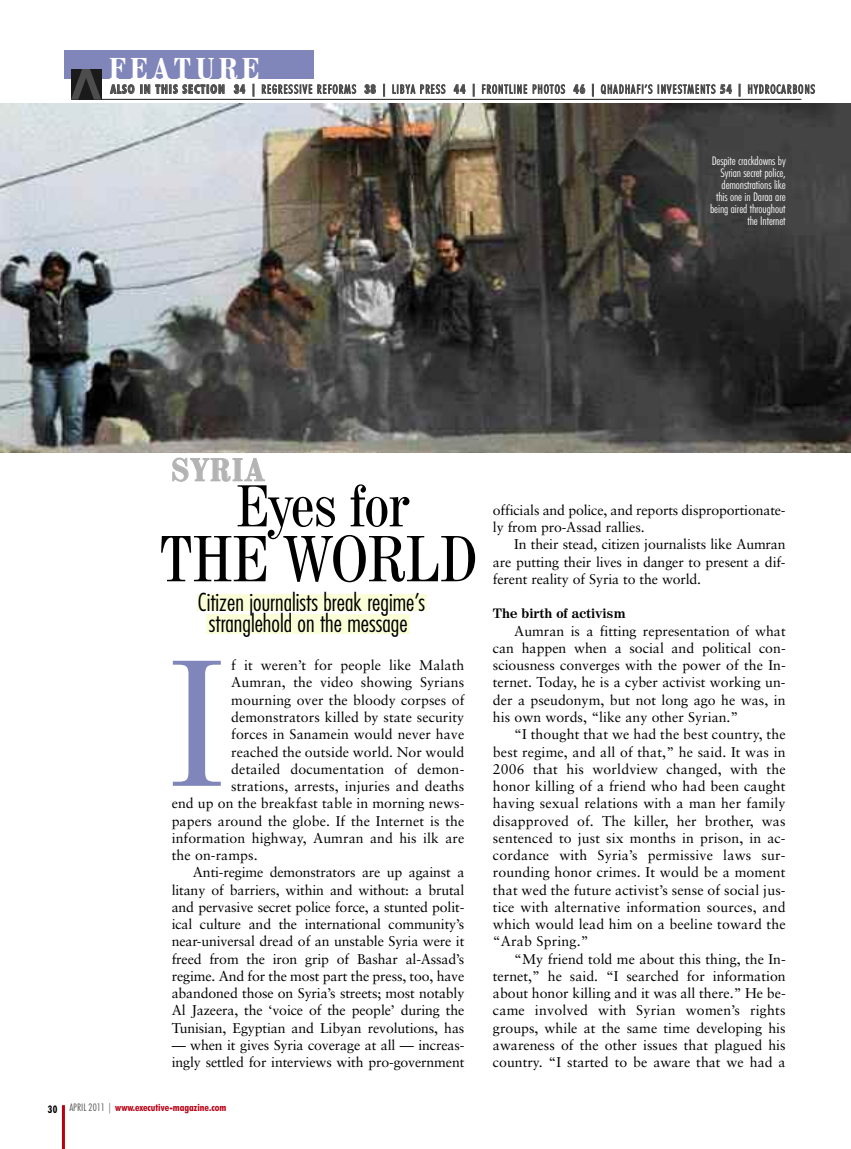
<style>
.page{position:relative;width:851px;height:1149px;background:#fff}
.page>*{position:absolute;margin:0;border:0;box-sizing:border-box;transform-origin:0 0}
.t1{font:condensed 178.2px "Century 725 BT";color:#8086b9}
.t2{font:condensed 64.5px "Century 725 BT";color:#000}
.t3{font:condensed 58.5px "Century 725 BT";letter-spacing:-.015em;color:#000}
.t4{font:700 condensed 31.95px "Century 725 BT";letter-spacing:.06em;color:#b3b3b3}
.t5{font:700 condensed 30px "Century 725 BT";letter-spacing:.14em;color:#fff}
.t6{font:300 condensed 24px/21px "Futura";color:#000;text-align:center}
.t7{font:14.1px/17.2px "Sabon";letter-spacing:-.01em;color:#000;text-align:justify}
.t8{font:14.1px "Sabon";letter-spacing:.015em;color:#000}
.t9{font:700 13.5px "Century 725 BT";color:#000}
.t10{font:300 condensed 12px "Futura BT";letter-spacing:.085em;color:#4d4d4d}
.t11{font:300 condensed 12px/12px "Futura BT";letter-spacing:-.01em;color:#fff;text-align:right}
.t12{font:700 condensed 10.5px "Futura BT";color:#ba0014}
.s1{font-weight:700}
.s2{color:#000}
.s3{font-weight:300;color:#4d4d4d}
</style>
<div class="page">
<div style="left:207px;top:614px;width:203px;height:20px;background:#fbffd7"></div>
<img style="left:0;top:104px;width:850px;height:348px">
<hr style="left:62px;top:1104px;width:3px;height:44px;background:#ba0014">
<hr style="left:101px;top:99px;width:700px;height:1px;background:#1a1a1a">
<div style="left:64px;top:50px;width:249px;height:28px;background:#8086b9"></div>
<div style="left:71px;top:69px;width:31px;height:31px;background:#1a1a1a"></div>
<svg style="left:71px;top:69px;width:30px;height:31px"></svg>
<div style="left:197px;top:594px;width:229px;height:17px;background:#fbffd7"></div>
<h3 class="t5" style="left:109px;top:51px;width:152px">FEATURE</h3>
<p class="t10" style="left:110px;top:84px;width:705px"><span class="s1">ALSO IN THIS SECTION 34 |</span> REGRESSIVE REFORMS <span class="s1">38 |</span> LIBYA PRESS <span class="s1">44 |</span> FRONTLINE PHOTOS <span class="s1">46 |</span> QHADHAFI’S INVESTMENTS <span class="s1">54 |</span> HYDROCARBONS</p>
<p class="t11" style="left:710px;top:155px;width:77px">Despite crackdowns by<br>Syrian secret police, demonstrations like this one in Daraa are being aired throughout the Internet</p>
<h3 class="t4" style="left:171px;top:451px;width:95px">SYRIA</h3>
<h3 class="t3" style="left:236px;top:472px;width:174px">Eyes for</h3>
<h2 class="t2" style="left:159px;top:521px;width:319px">THE WORLD</h2>
<h3 class="t6" style="left:198px;top:593px;width:229px">Citizen journalists break regime’s stranglehold on the message</h3>
<p class="t7" style="left:231px;top:657px;width:234px">f it weren’t for people like Malath</p>
<p class="t7" style="left:231px;top:674px;width:234px">Aumran, the video showing Syrians</p>
<p class="t7" style="left:231px;top:692px;width:234px">mourning over the bloody corpses of</p>
<p class="t7" style="left:231px;top:709px;width:234px">demonstrators killed by state security</p>
<p class="t7" style="left:231px;top:726px;width:234px">forces in Sanamein would never have</p>
<p class="t7" style="left:231px;top:743px;width:234px">reached the outside world. Nor would</p>
<p class="t8" style="left:231px;top:762px;width:234px">detailed documentation of demon-</p>
<p class="t7" style="left:231px;top:778px;width:234px">strations, arrests, injuries and deaths</p>
<p class="t7" style="left:172px;top:795px;width:294px">end up on the breakfast table in morning news-</p>
<p class="t7" style="left:172px;top:812px;width:294px">papers around the globe. If the Internet is the</p>
<p class="t7" style="left:172px;top:830px;width:294px">information highway, Aumran and his ilk are</p>
<p class="t7" style="left:172px;top:847px;width:87px">the on-ramps.</p>
<p class="t7" style="left:193px;top:864px;width:273px">Anti-regime demonstrators are up against a</p>
<p class="t7" style="left:172px;top:881px;width:294px">litany of barriers, within and without: a brutal</p>
<p class="t7" style="left:172px;top:899px;width:294px">and pervasive secret police force, a stunted polit-</p>
<p class="t7" style="left:172px;top:916px;width:294px">ical culture and the international community’s</p>
<p class="t7" style="left:172px;top:933px;width:294px">near-universal dread of an unstable Syria were it</p>
<p class="t7" style="left:172px;top:950px;width:294px">freed from the iron grip of Bashar al-Assad’s</p>
<p class="t7" style="left:172px;top:968px;width:294px">regime. And for the most part the press, too, have</p>
<p class="t7" style="left:172px;top:985px;width:294px">abandoned those on Syria’s streets; most notably</p>
<p class="t7" style="left:172px;top:1002px;width:294px">Al Jazeera, the ‘voice of the people’ during the</p>
<p class="t7" style="left:172px;top:1019px;width:294px">Tunisian, Egyptian and Libyan revolutions, has</p>
<p class="t7" style="left:172px;top:1037px;width:294px">— when it gives Syria coverage at all — increas&shy;ingly settled for interviews with pro-government</p>
<h1 class="t1" style="left:169px;top:619px;width:57px">I</h1>
<p class="t12" style="left:48px;top:1103px;width:180px"><span class="s2">30</span> <span class="s3">APRIL 2011 |</span> www.executive-magazine.com</p>
<p class="t7" style="left:493px;top:502px;width:294px">officials and police, and reports disproportionate&shy;ly from pro-Assad rallies.</p>
<p class="t7" style="left:493px;top:536px;width:294px;text-indent:21px">In their stead, citizen journalists like Aumran are putting their lives in danger to present a dif&shy;ferent reality of Syria to the world.</p>
<p class="t9" style="left:493px;top:605px;width:134px">The birth of activism</p>
<p class="t7" style="left:493px;top:623px;width:294px;text-indent:21px">Aumran is a fitting representation of what can happen when a social and political con&shy;sciousness converges with the power of the In&shy;ternet. Today, he is a cyber activist working un&shy;der a pseudonym, but not long ago he was, in his own words, “like any other Syrian.”</p>
<p class="t7" style="left:493px;top:726px;width:294px;text-indent:21px">“I thought that we had the best country, the best regime, and all of that,” he said. It was in 2006 that his worldview changed, with the honor killing of a friend who had been caught having sexual relations with a man her family disapproved of. The killer, her brother, was sentenced to just six months in prison, in ac&shy;cordance with Syria’s permissive laws sur&shy;rounding honor crimes. It would be a moment that wed the future activist’s sense of social jus&shy;tice with alternative information sources, and which would lead him on a beeline toward the “Arab Spring.”</p>
<p class="t7" style="left:493px;top:950px;width:294px;text-indent:21px">“My friend told me about this thing, the In&shy;ternet,” he said. “I searched for information about honor killing and it was all there.” He be&shy;came involved with Syrian women’s rights groups, while at the same time developing his awareness of the other issues that plagued his country. “I started to be aware that we had a</p>
</div>
